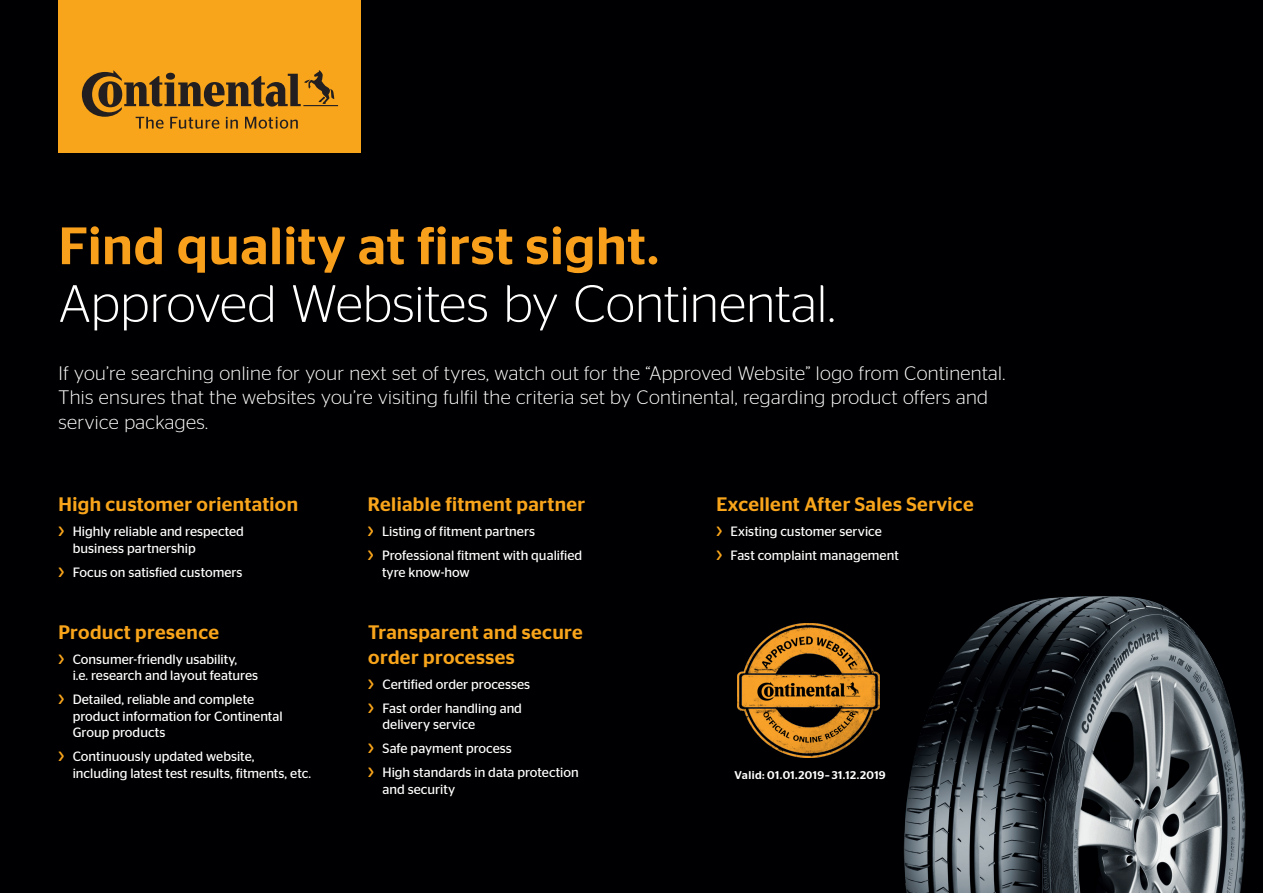
<style>
.page{position:relative;width:1263px;height:893px;background:#000002}
.page>*{position:absolute;margin:0;border:0;box-sizing:border-box;transform-origin:0 0}
.t1{font:300 52.5px "Continental Stag Sans";color:#fff}
.t2{font:500 52.5px "Continental Stag Sans";letter-spacing:.01em;color:#f89f1c}
.t3{font:300 19.5px/24.8px "Continental Stag Sans";letter-spacing:.02em;color:#fff}
.t4{font:500 19.5px/24.8px "Continental Stag Sans";letter-spacing:.02em;color:#f9a51b}
.t5{font:13.5px/16.5px "Continental Stag Sans";color:#fff}
.t6{font:500 13.5px/24px "Continental Stag Sans";color:#f9a51b}
.t7{font:500 11.25px "Continental Stag Sans";letter-spacing:.035em;color:#fff}
</style>
<div class="page">
<div style="left:58px;top:0;width:303px;height:152px;background:#f9a51b"></div>
<svg style="left:82px;top:70px;width:256px;height:59px"></svg>
<img style="left:904px;top:596px;width:342px;height:297px">
<img style="left:738px;top:623px;width:141px;height:135px">
<h1 class="t2" style="left:59px;top:216px;width:602px">Find quality at first sight.</h1>
<h1 class="t1" style="left:59px;top:275px;width:778px">Approved Websites by Continental.</h1>
<p class="t3" style="left:58px;top:360px;width:948px">If you’re searching online for your next set of tyres, watch out for the “Approved Website” logo from Continental.<br>This ensures that the websites you’re visiting fulfil the criteria set by Continental, regarding product offers and service packages.</p>
<h2 class="t4" style="left:58px;top:492px;width:241px">High customer orientation</h2>
<p class="t5" style="left:73px;top:523px;width:173px">Highly reliable and respected business partnership</p>
<p class="t5" style="left:73px;top:564px;width:171px">Focus on satisfied customers</p>
<p class="t6" style="left:58px;top:519px;width:7px">&gt;</p>
<p class="t6" style="left:58px;top:560px;width:7px">&gt;</p>
<h2 class="t4" style="left:58px;top:620px;width:162px">Product presence</h2>
<p class="t5" style="left:73px;top:651px;width:187px">Consumer-friendly usability,<br>i.e. research and layout features</p>
<p class="t5" style="left:73px;top:691px;width:211px">Detailed, reliable and complete product information for Continental<br>Group products</p>
<p class="t5" style="left:73px;top:748px;width:240px">Continuously updated website, including latest test results, fitments, etc.</p>
<p class="t6" style="left:58px;top:647px;width:7px">&gt;</p>
<p class="t6" style="left:58px;top:688px;width:7px">&gt;</p>
<p class="t6" style="left:58px;top:745px;width:7px">&gt;</p>
<h2 class="t4" style="left:368px;top:492px;width:219px">Reliable fitment partner</h2>
<p class="t5" style="left:382px;top:519px;width:202px;line-height:24px">Listing of fitment partners<br>Professional fitment with qualified</p>
<p class="t5" style="left:382px;top:564px;width:89px">tyre know-how</p>
<p class="t6" style="left:368px;top:519px;width:7px">&gt; &gt;</p>
<h2 class="t4" style="left:368px;top:620px;width:216px">Transparent and secure order processes</h2>
<p class="t5" style="left:382px;top:672px;width:149px;line-height:24px">Certified order processes<br>Fast order handling and</p>
<p class="t5" style="left:382px;top:712px;width:198px;line-height:24px">delivery service<br>Safe payment process<br>High standards in data protection</p>
<p class="t5" style="left:382px;top:781px;width:74px">and security</p>
<p class="t6" style="left:368px;top:672px;width:7px">&gt; &gt;</p>
<p class="t6" style="left:368px;top:737px;width:7px">&gt; &gt;</p>
<h2 class="t4" style="left:716px;top:492px;width:259px">Excellent After Sales Service</h2>
<p class="t5" style="left:731px;top:519px;width:170px;line-height:24px">Existing customer service<br>Fast complaint management</p>
<p class="t6" style="left:716px;top:519px;width:7px">&gt; &gt;</p>
<p class="t7" style="left:734px;top:769px;width:153px">Valid: 01.01.2019– 31.12.2019</p>
</div>
